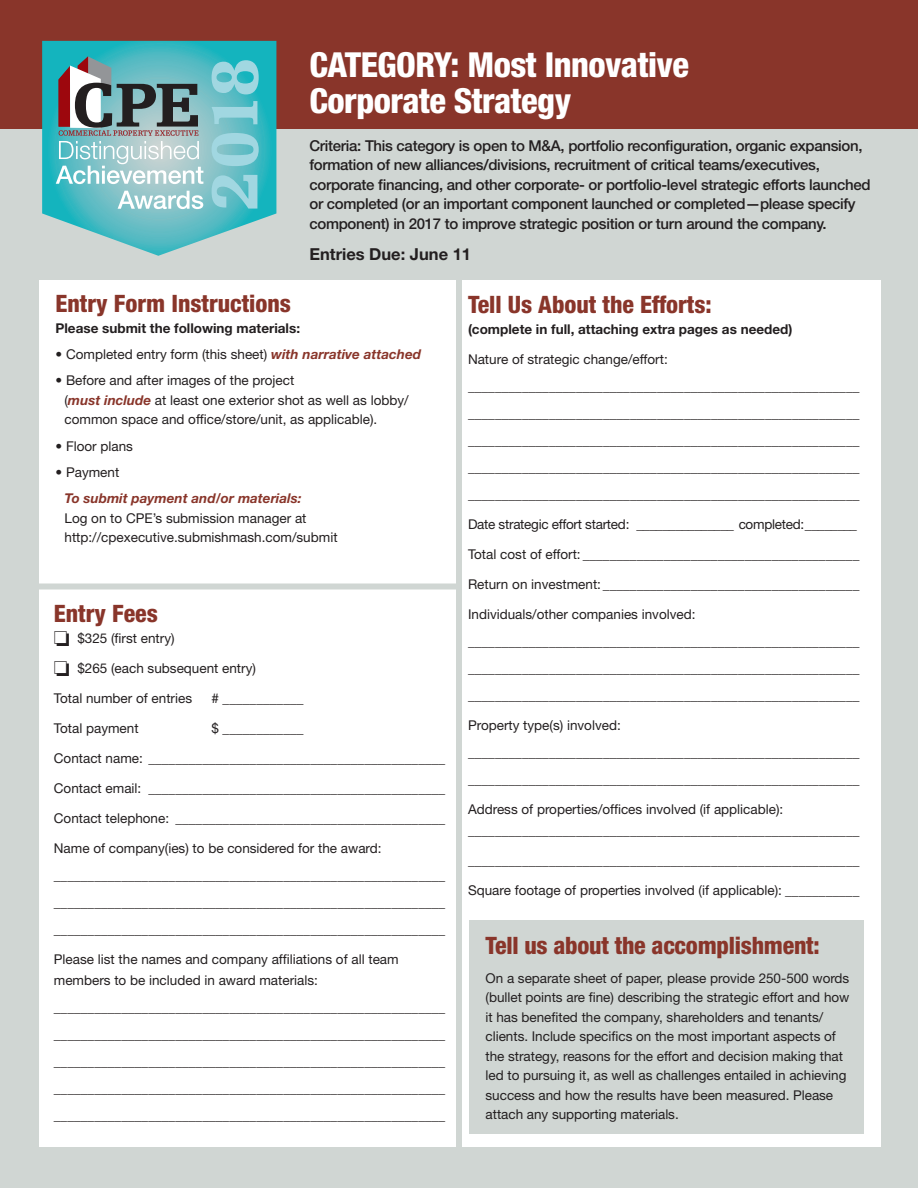
<style>
.page{position:relative;width:918px;height:1188px;background:#d0d6d3}
.page>*{position:absolute;margin:0;border:0;box-sizing:border-box;transform-origin:0 0}
.t1{font:900 68.55px "Egyptienne FLT Std";color:#a1d7e1}
.t2{font:800 condensed 34.5px/36px "Helvetica Neue LT Std";letter-spacing:-.015em;color:#fff}
.t3{font:800 condensed 24px "Helvetica Neue LT Std";color:#89352a}
.t4{font:700 16.5px "Helvetica Neue LT Std";color:#231f20}
.t5{font:500 15px/19.5px "Helvetica Neue LT Std";letter-spacing:-.02em;color:#231f20}
.t6{font:13.5px/27px "Helvetica Neue LT Std";color:#231f20}
.t7{font:700 13.5px "Helvetica Neue LT Std";color:#231f20}
.t8{font:13.5px "Helvetica Neue LT Std";letter-spacing:-.02em;color:#231f20}
.s1{font-weight:700;font-style:italic;color:#89352a}
</style>
<div class="page">
<div style="left:0;top:0;width:918px;height:129px;background:#89352a"></div>
<div style="left:39px;top:281px;width:841px;height:866px;background:#fff"></div>
<div style="left:456px;top:266px;width:6px;height:881px;background:#d0d6d3"></div>
<div style="left:39px;top:584px;width:419px;height:6px;background:#d0d6d3"></div>
<svg style="left:42px;top:41px;width:234px;height:215px"></svg>
<svg style="left:56px;top:56px;width:147px;height:128px;background:#89aaad"></svg>
<svg style="left:118px;top:191px;width:85px;height:18px;background:#b9dbde"></svg>
<div style="left:470px;top:920px;width:394px;height:214px;background:#d0d6d3"></div>
<p class="t1" style="left:197px;top:211px;width:154px;rotate:-90deg">2018</p>
<p class="t2" style="left:309px;top:46px;width:381px">CATEGORY: Most Innovative<br>Corporate Strategy</p>
<p class="t5" style="left:309px;top:135px;width:563px">Criteria: This category is open to M&amp;A, portfolio reconfiguration, organic expansion, formation of new alliances/divisions, recruitment of critical teams/executives, corporate financing, and other corporate- or portfolio-level strategic efforts launched or completed (or an important component launched or completed—please specify component) in 2017 to improve strategic position or turn around the company.</p>
<p class="t4" style="left:309px;top:244px;width:163px">Entries Due: June 11</p>
<p class="t3" style="left:56px;top:289px;width:237px">Entry Form Instructions</p>
<p class="t7" style="left:56px;top:320px;width:246px">Please submit the following materials:</p>
<p class="t6" style="left:56px;top:341px;width:367px">• Completed entry form (this sheet) <span class="s1">with narrative attached</span></p>
<p class="t6" style="left:64px;top:371px;width:346px;line-height:19.5px;text-indent:-9px">• Before and after images of the project<br>(<span class="s1">must include</span> at least one exterior shot as well as lobby/ common space and office/store/unit, as applicable).</p>
<p class="t6" style="left:56px;top:432px;width:79px">• Floor plans</p>
<p class="t6" style="left:56px;top:458px;width:65px">• Payment</p>
<p class="t6" style="left:64px;top:488px;width:275px;line-height:19.5px"><span class="s1">To submit payment and/or materials:<br></span>Log on to CPE’s submission manager at http://cpexecutive.submishmash.com/submit</p>
<p class="t3" style="left:54px;top:598px;width:105px">Entry Fees</p>
<p class="t6" style="left:54px;top:624px;width:122px">❏ $325 (first entry)</p>
<p class="t6" style="left:54px;top:654px;width:204px">❏ $265 (each subsequent entry)</p>
<p class="t6" style="left:54px;top:684px;width:140px">Total number of entries</p>
<p class="t6" style="left:211px;top:684px;width:94px"># ____________</p>
<p class="t6" style="left:54px;top:714px;width:86px">Total payment</p>
<p class="t6" style="left:211px;top:714px;width:94px">$ ____________</p>
<p class="t6" style="left:54px;top:744px;width:393px">Contact name: ____________________________________________</p>
<p class="t6" style="left:54px;top:774px;width:393px">Contact email: ____________________________________________</p>
<p class="t6" style="left:54px;top:804px;width:393px">Contact telephone: ________________________________________</p>
<p class="t6" style="left:54px;top:834px;width:393px">Name of company(ies) to be considered for the award: __________________________________________________________ __________________________________________________________ __________________________________________________________</p>
<p class="t6" style="left:54px;top:948px;width:346px;line-height:21px">Please list the names and company affiliations of all team members to be included in award materials:</p>
<p class="t6" style="left:54px;top:993px;width:393px;text-align:justify">__________________________________________________________ __________________________________________________________ __________________________________________________________ __________________________________________________________ __________________________________________________________</p>
<p class="t3" style="left:468px;top:289px;width:245px">Tell Us About the Efforts:</p>
<p class="t7" style="left:468px;top:320px;width:326px">(complete in full, attaching extra pages as needed)</p>
<p class="t6" style="left:468px;top:345px;width:393px">Nature of strategic change/effort: __________________________________________________________ __________________________________________________________ __________________________________________________________ __________________________________________________________ __________________________________________________________</p>
<p class="t8" style="left:468px;top:516px;width:391px">Date strategic effort started: _______________ completed:________</p>
<p class="t6" style="left:468px;top:540px;width:393px">Total cost of effort: _________________________________________</p>
<p class="t6" style="left:468px;top:570px;width:393px">Return on investment: ______________________________________</p>
<p class="t6" style="left:468px;top:600px;width:393px">Individuals/other companies involved: __________________________________________________________ __________________________________________________________</p>
<p class="t6" style="left:468px;top:711px;width:393px">Property type(s) involved: __________________________________________________________ __________________________________________________________</p>
<p class="t6" style="left:468px;top:798px;width:393px;line-height:21px">Address of properties/offices involved (if applicable): __________________________________________________________</p>
<p class="t6" style="left:468px;top:846px;width:393px">__________________________________________________________</p>
<p class="t6" style="left:468px;top:876px;width:393px">Square footage of properties involved (if applicable): ___________</p>
<p class="t3" style="left:486px;top:931px;width:336px">Tell us about the accomplishment:</p>
<p class="t6" style="left:486px;top:968px;width:365px;line-height:19.5px">On a separate sheet of paper, please provide 250-500 words (bullet points are fine) describing the strategic effort and how it has benefited the company, shareholders and tenants/ clients. Include specifics on the most important aspects of the strategy, reasons for the effort and decision making that led to pursuing it, as well as challenges entailed in achieving success and how the results have been measured. Please attach any supporting materials.</p>
</div>
